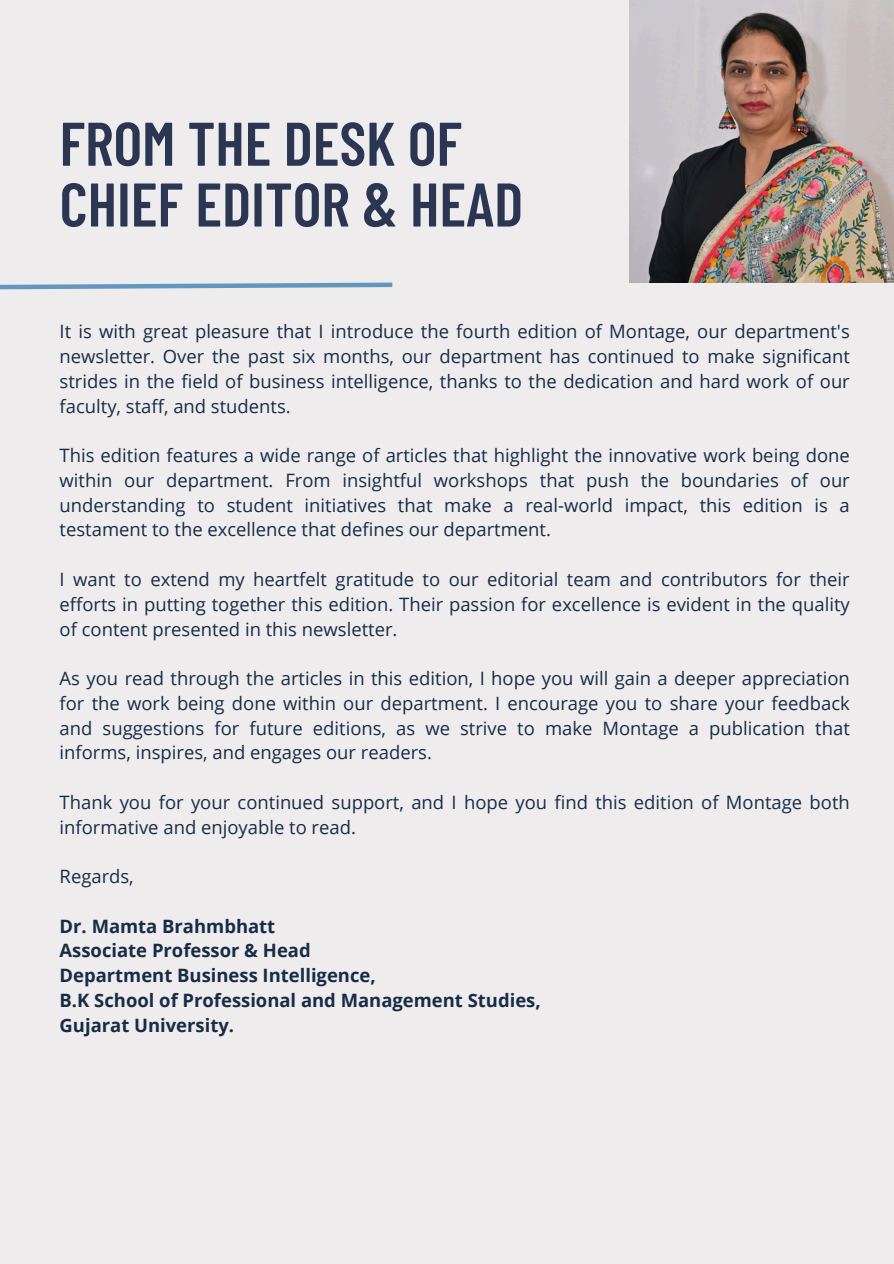
<style>
.page{position:relative;width:894px;height:1264px;background:#fff}
.page>*{position:absolute;margin:0;border:0;box-sizing:border-box;transform-origin:0 0}
.t1{font:600 61.5px/60.8px "Barlow Condensed";color:#2b3652}
.t2{font:18.45px/24.8px "Open Sans";color:#172d45;text-align:justify}
.t3{font:700 18.45px/24.8px "Open Sans";color:#172d45}
</style>
<div class="page">
<div style="left:0;top:0;width:893px;height:1263px;background:#efecee"></div>
<svg style="left:0;top:282px;width:393px;height:8px"></svg>
<img style="left:629px;top:0;width:264px;height:282px">
<h2 class="t1" style="left:60px;top:111px;width:465px">FROM THE DESK OF<br>CHIEF EDITOR &amp; HEAD</h2>
<h1 class="t2" style="left:60px;top:319px;width:791px">It is with great pleasure that I introduce the fourth edition of Montage, our department's newsletter. Over the past six months, our department has continued to make significant strides in the field of business intelligence, thanks to the dedication and hard work of our faculty, staff, and students.</h1>
<p class="t2" style="left:60px;top:442px;width:791px">This edition features a wide range of articles that highlight the innovative work being done within our department. From insightful workshops that push the boundaries of our understanding to student initiatives that make a real-world impact, this edition is a testament to the excellence that defines our department.</p>
<p class="t2" style="left:60px;top:566px;width:791px">I want to extend my heartfelt gratitude to our editorial team and contributors for their efforts in putting together this edition. Their passion for excellence is evident in the quality of content presented in this newsletter.</p>
<p class="t2" style="left:60px;top:665px;width:791px">As you read through the articles in this edition, I hope you will gain a deeper appreciation for the work being done within our department. I encourage you to share your feedback and suggestions for future editions, as we strive to make Montage a publication that informs, inspires, and engages our readers.</p>
<p class="t2" style="left:60px;top:789px;width:791px">Thank you for your continued support, and I hope you find this edition of Montage both informative and enjoyable to read.</p>
<p class="t2" style="left:60px;top:863px;width:76px">Regards,</p>
<p class="t3" style="left:60px;top:913px;width:482px">Dr. Mamta Brahmbhatt<br>Associate Professor &amp; Head<br>Department Business Intelligence,<br>B.K School of Professional and Management Studies,<br>Gujarat University.</p>
</div>
